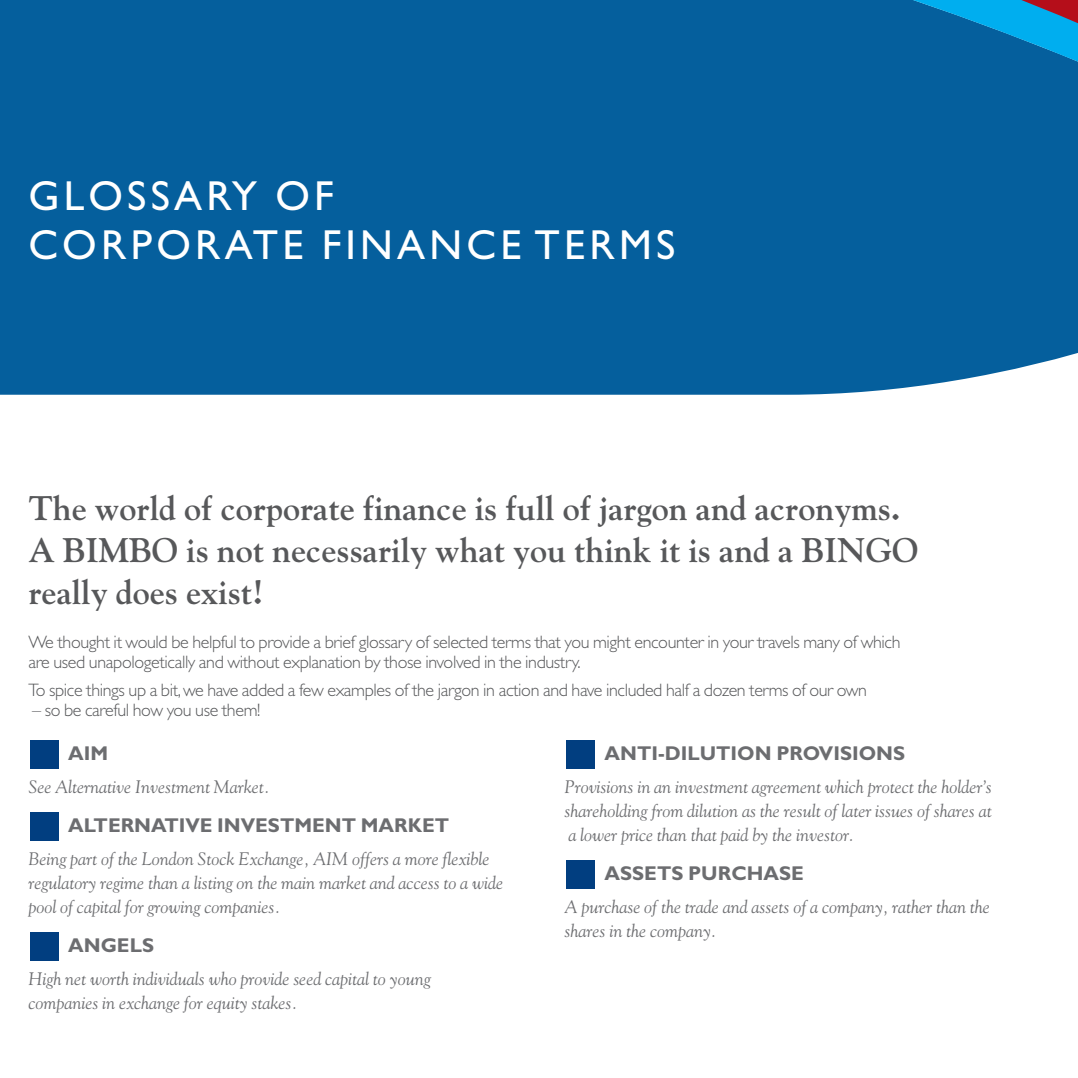
<style>
.page{position:relative;width:1078px;height:1078px;background:#fff}
.page>*{position:absolute;margin:0;border:0;box-sizing:border-box;transform-origin:0 0}
.t1{font:42px/48.8px "Gill Sans";letter-spacing:.1em;color:#fff}
.t2{font:700 34px/42px "Goudy";color:#57585a}
.t3{font:700 20px "Gill Sans";color:#6c6d70}
.t4{font:italic 18px/24px "Goudy";color:#6c6d70}
.t5{font:300 18px/20px "Gill Sans";letter-spacing:-.02em;color:#57585a}
</style>
<div class="page">
<div style="left:0;top:0;width:735px;height:394px;background:#055f9d"></div>
<div style="left:735px;top:0;width:157px;height:395px;background:#055f9d"></div>
<svg style="left:892px;top:0;width:185px;height:390px;background:#1069a4"></svg>
<div style="left:566px;top:859px;width:29px;height:29px;background:#013e80"></div>
<div style="left:566px;top:739px;width:29px;height:29px;background:#013e80"></div>
<div style="left:30px;top:931px;width:29px;height:29px;background:#013e80"></div>
<div style="left:30px;top:811px;width:29px;height:29px;background:#013e80"></div>
<div style="left:30px;top:739px;width:29px;height:29px;background:#013e80"></div>
<h1 class="t1" style="left:28px;top:175px;width:648px">GLOSSARY OF<br>CORPORATE FINANCE TERMS</h1>
<h2 class="t2" style="left:28px;top:487px;width:891px">The world of corporate finance is full of jargon and acronyms.<br>A BIMBO is not necessarily what you think it is and a BINGO really does exist!</h2>
<p class="t5" style="left:28px;top:633px;width:873px">We thought it would be helpful to provide a brief glossary of selected terms that you might encounter in your travels many of which are used unapologetically and without explanation by those involved in the industry.</p>
<p class="t5" style="left:28px;top:681px;width:840px">To spice things up a bit,we have added a few examples of the jargon in action and have included half a dozen terms of our own</p>
<p class="t5" style="left:32px;top:701px;width:229px">– so be careful how you use them!</p>
<p class="t3" style="left:68px;top:745px;width:41px">AIM</p>
<p class="t4" style="left:28px;top:774px;width:243px">See Alternative Investment Market.</p>
<p class="t3" style="left:68px;top:817px;width:382px">ALTERNATIVE INVESTMENT MARKET</p>
<p class="t4" style="left:28px;top:846px;width:476px">Being part of the London Stock Exchange, AIM offers a more flexible regulatory regime than a listing on the main market and access to a wide pool of capital for growing companies.</p>
<p class="t3" style="left:68px;top:937px;width:87px">ANGELS</p>
<p class="t4" style="left:28px;top:966px;width:404px">High net worth individuals who provide seed capital to young companies in exchange for equity stakes.</p>
<p class="t3" style="left:604px;top:745px;width:302px">ANTI-DILUTION PROVISIONS</p>
<p class="t4" style="left:564px;top:774px;width:428px;text-align:justify">Provisions in an investment agreement which protect the holder’s shareholding from dilution as the result of later issues of shares at a lower price than that paid by the investor.</p>
<p class="t3" style="left:604px;top:865px;width:201px">ASSETS PURCHASE</p>
<p class="t4" style="left:564px;top:894px;width:426px">A purchase of the trade and assets of a company, rather than the shares in the company.</p>
</div>
